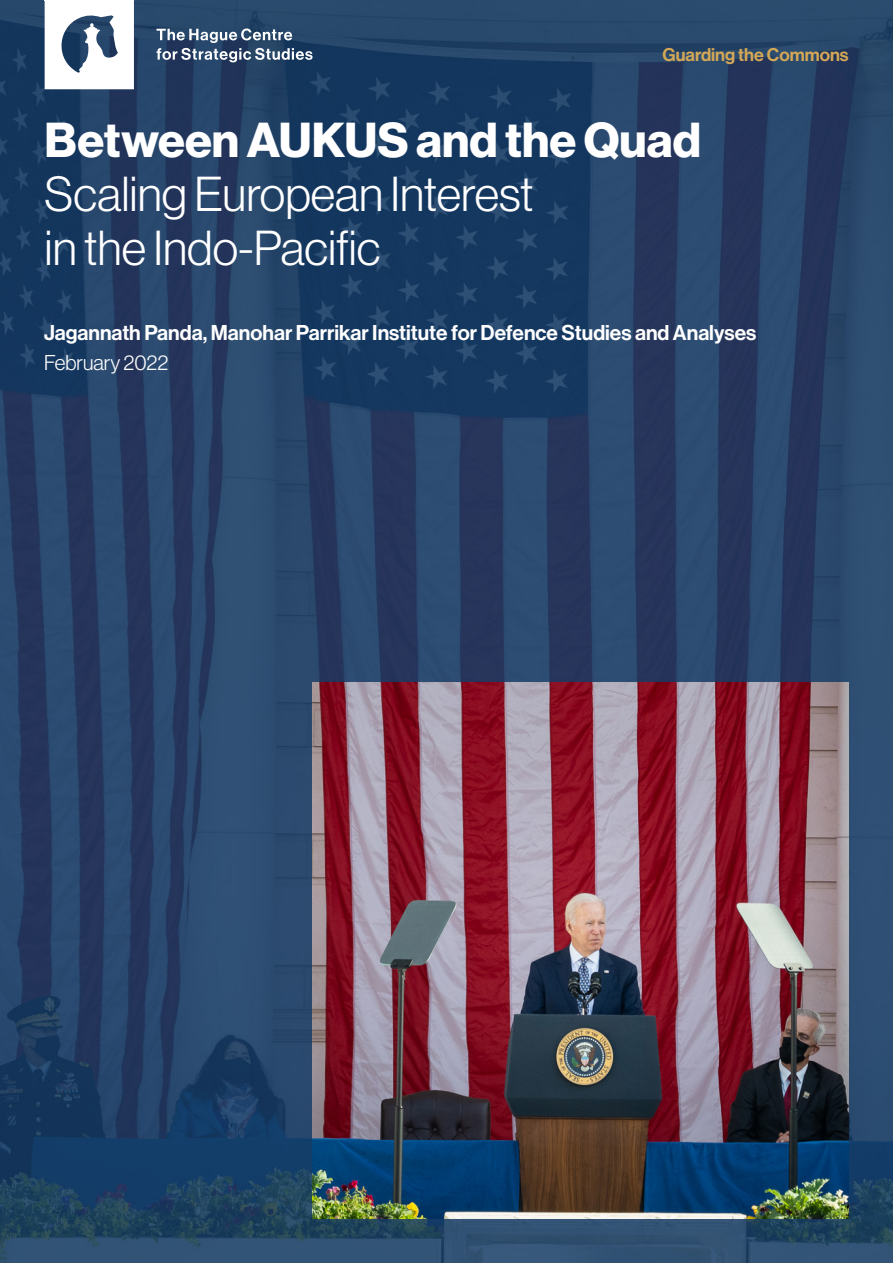
<style>
.page{position:relative;width:893px;height:1263px;background:#fff}
.page>*{position:absolute;margin:0;border:0;box-sizing:border-box;transform-origin:0 0}
.Header_3_white{font:48px/54px "N Haas Grotesk DS Pro 45 Lt";color:#fff}
.Header_3_white-2{font:48px "N Haas Grotesk DS Pro 75 Bd";color:#fff}
.Authors_Name_white{font:21px "N Haas Grotesk DS Pro 65 Md";color:#fff}
.Date_white{font:21px "N Haas Grotesk DS Pro 45 Lt";color:#fff}
.Date_white-2{font:18px "N Haas Grotesk DS Pro 65 Md";color:#d5a856}
</style>
<div class="page">
<img style="left:0;top:0;width:893px;height:1263px">
<img style="left:313px;top:682px;width:535px;height:536px">
<svg style="left:156px;top:29px;width:157px;height:33px;background:#5a708a"></svg>
<svg style="left:45px;top:1px;width:89px;height:88px"></svg>
<hr style="left:45px;top:0;width:89px;height:1px;background:#fff">
<p class="Date_white-2" style="left:663px;top:44px;width:188px">Guarding the Commons</p>
<p class="Header_3_white-2" style="left:45px;top:112px;width:658px">Between AUKUS and the Quad</p>
<p class="Header_3_white" style="left:45px;top:168px;width:490px">Scaling European Interest in the Indo-Pacific</p>
<p class="Authors_Name_white" style="left:44px;top:321px;width:714px">Jagannath Panda, Manohar Parrikar Institute for Defence Studies and Analyses</p>
<p class="Date_white" style="left:44px;top:351px;width:126px">February 2022</p>
</div>
